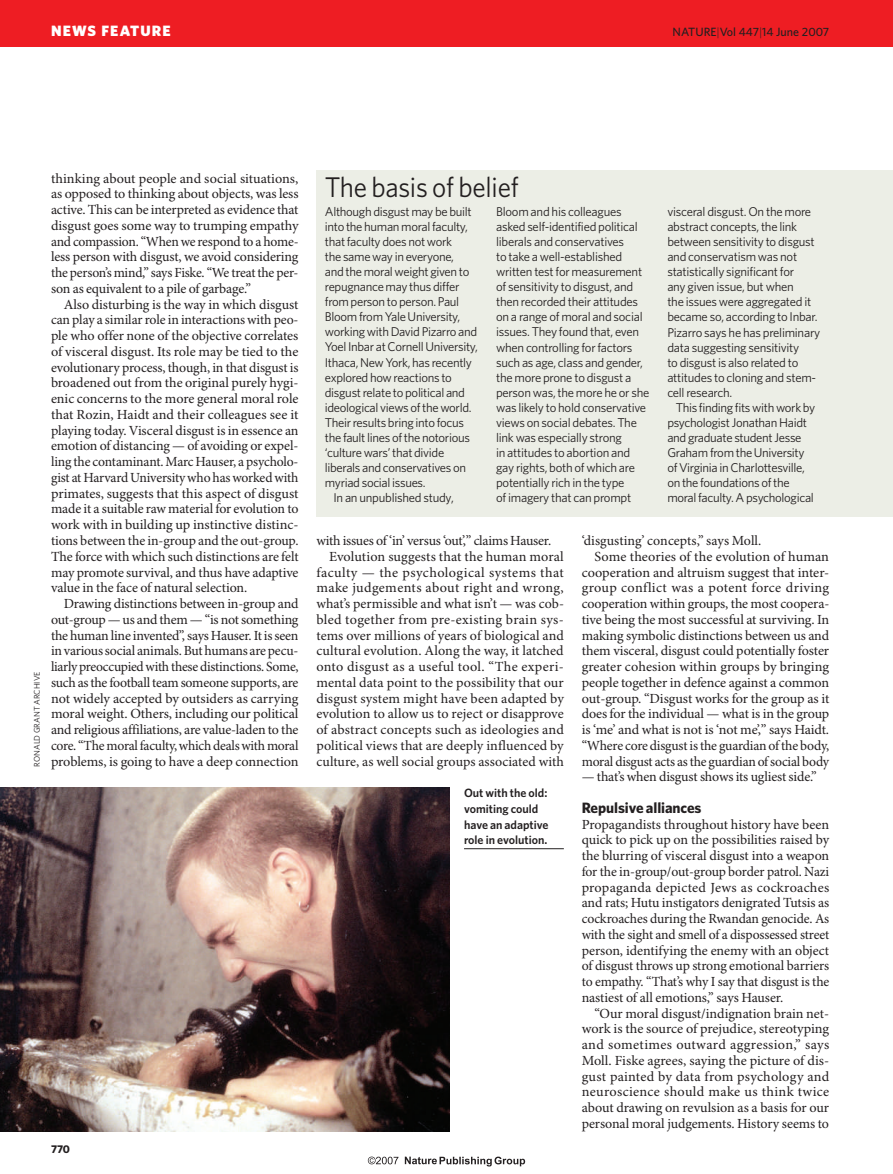
<style>
.page{position:relative;width:893px;height:1174px;background:#fff}
.page>*{position:absolute;margin:0;border:0;box-sizing:border-box;transform-origin:0 0}
.t1{font:28.5px "Whitney";letter-spacing:-.01em;color:#231f20;scale:.95 1}
.t2{font:700 15px "Whitney";letter-spacing:-.005em;color:#231f20}
.t3{font:900 15px "Whitney";letter-spacing:.075em;color:#fff}
.t4{font:13.95px/15.8px "Minion Pro";letter-spacing:-.005em;color:#231f20;text-align:justify}
.t5{font:13.95px "Minion Pro";letter-spacing:.02em;color:#231f20}
.t6{font:13.95px "Minion Pro";letter-spacing:.025em;color:#231f20}
.t7{font:13.95px "Minion Pro";letter-spacing:.015em;color:#231f20}
.t8{font:13.95px "Minion Pro";letter-spacing:.03em;color:#231f20}
.t9{font:12.75px/15px "Whitney";letter-spacing:-.025em;color:#231f20}
.t10{font:600 12px/15.8px "Whitney";color:#231f20}
.t11{font:500 12px "Whitney";color:#231f20}
.t12{font:700 11.25px "Whitney";color:#231f20}
.t13{font:8.25px "Whitney";color:#231f20}
.s1{font-weight:300}
</style>
<div class="page">
<img style="left:0;top:788px;width:449px;height:343px">
<div style="left:316px;top:170px;width:577px;height:347px;background:#eceee6"></div>
<hr style="left:464px;top:848px;width:100px;height:1px;background:#231f20">
<div style="left:0;top:0;width:893px;height:47px;background:#ee1d23"></div>
<svg style="left:405px;top:1156px;width:120px;height:10px"></svg>
<svg style="left:368px;top:1156px;width:30px;height:8px"></svg>
<p class="t3" style="left:51px;top:25px;width:121px">NEWS FEATURE</p>
<p class="t11" style="left:673px;top:27px;width:158px">NATURE<span class="s1">|</span>Vol 447<span class="s1">|</span>14 June 2007</p>
<p class="t13" style="left:34px;top:766px;width:97px;rotate:-90deg">RONALD GRANT ARCHIVE</p>
<p class="t4" style="left:51px;top:171px;width:249px">thinking about people and social situations, as opposed to thinking about objects, was less active. This can be interpreted as evidence that disgust goes some way to trumping empathy and compassion. “When we respond to a home&shy;less person with disgust, we avoid considering the person’s mind,” says Fiske. “We treat the per&shy;son as equivalent to a pile of garbage.”</p>
<p class="t4" style="left:51px;top:297px;width:249px;text-indent:13px">Also disturbing is the way in which disgust can play a similar role in interactions with peo&shy;ple who offer none of the objective correlates of visceral disgust. Its role may be tied to the evolutionary process, though, in that disgust is broadened out from the original purely hygi&shy;enic concerns to the more general moral role that Rozin, Haidt and their colleagues see it playing today. Visceral disgust is in essence an emotion of distancing — of avoiding or expel&shy;ling the contaminant. Marc Hauser, a psycholo&shy;gist at Harvard University who has worked with primates, suggests that this aspect of disgust made it a suitable raw material for evolution to work with in building up instinctive distinc&shy;tions between the in-group and the out-group.<br>The force with which such distinctions are felt may promote survival, and thus have adaptive value in the face of natural selection.</p>
<p class="t4" style="left:51px;top:597px;width:249px;text-indent:13px">Drawing distinctions between in-group and out-group — us and them — “is not something the human line invented”, says Hauser. It is seen in various social animals. But humans are pecu&shy;liarly preoccupied with these distinctions. Some, such as the football team someone supports, are not widely accepted by outsiders as carrying moral weight. Others, including our political and religious affiliations, are value-laden to the core. “The moral faculty, which deals with moral problems, is going to have a deep connection</p>
<p class="t12" style="left:51px;top:1144px;width:21px">770</p>
<h1 class="t1" style="left:325px;top:176px;width:206px">The basis of belief</h1>
<p class="t9" style="left:325px;top:205px;width:148px">Although disgust may be built</p>
<p class="t9" style="left:325px;top:220px;width:145px">into the human moral faculty,</p>
<p class="t9" style="left:325px;top:235px;width:129px">that faculty does not work</p>
<p class="t9" style="left:325px;top:250px;width:131px">the same way in everyone,</p>
<p class="t9" style="left:325px;top:265px;width:146px">and the moral weight given to</p>
<p class="t9" style="left:325px;top:280px;width:136px">repugnance may thus differ</p>
<p class="t9" style="left:325px;top:295px;width:136px">from person to person. Paul</p>
<p class="t9" style="left:325px;top:310px;width:137px">Bloom from Yale University,</p>
<p class="t9" style="left:325px;top:325px;width:154px">working with David Pizarro and</p>
<p class="t9" style="left:325px;top:340px;width:155px">Yoel Inbar at Cornell University,</p>
<p class="t9" style="left:325px;top:355px;width:149px">Ithaca, New York, has recently</p>
<p class="t9" style="left:325px;top:370px;width:129px">explored how reactions to</p>
<p class="t9" style="left:325px;top:385px;width:142px">disgust relate to political and</p>
<p class="t9" style="left:325px;top:400px;width:148px">ideological views of the world.</p>
<p class="t9" style="left:325px;top:415px;width:141px">Their results bring into focus</p>
<p class="t9" style="left:325px;top:430px;width:147px">the fault lines of the notorious</p>
<p class="t9" style="left:325px;top:445px;width:121px">‘culture wars’ that divide</p>
<p class="t9" style="left:325px;top:460px;width:143px">liberals and conservatives on</p>
<p class="t9" style="left:325px;top:475px;width:102px">myriad social issues.</p>
<p class="t9" style="left:333px;top:490px;width:122px">In an unpublished study,</p>
<p class="t9" style="left:496px;top:205px;width:155px">Bloom and his colleagues asked self-identified political liberals and conservatives<br>to take a well-established written test for measurement of sensitivity to disgust, and then recorded their attitudes on a range of moral and social issues. They found that, even when controlling for factors such as age, class and gender, the more prone to disgust a person was, the more he or she was likely to hold conservative views on social debates. The link was especially strong<br>in attitudes to abortion and gay rights, both of which are potentially rich in the type<br>of imagery that can prompt</p>
<p class="t9" style="left:667px;top:205px;width:154px">visceral disgust. On the more abstract concepts, the link between sensitivity to disgust and conservatism was not statistically significant for<br>any given issue, but when<br>the issues were aggregated it became so, according to Inbar.<br>Pizarro says he has preliminary data suggesting sensitivity<br>to disgust is also related to attitudes to cloning and stem&shy;cell research.</p>
<p class="t9" style="left:667px;top:400px;width:150px;text-indent:9px">This finding fits with work by psychologist Jonathan Haidt and graduate student Jesse<br>Graham from the University of Virginia in Charlottesville, on the foundations of the moral faculty. A psychological</p>
<p class="t4" style="left:316px;top:534px;width:236px">with issues of ‘in’ versus ‘out’,” claims Hauser.</p>
<p class="t4" style="left:329px;top:549px;width:236px">Evolution suggests that the human moral</p>
<p class="t8" style="left:316px;top:566px;width:249px">faculty — the psychological systems that</p>
<p class="t6" style="left:316px;top:582px;width:249px">make judgements about right and wrong,</p>
<p class="t4" style="left:316px;top:597px;width:249px">what’s permissible and what isn’t — was cob-</p>
<p class="t5" style="left:316px;top:614px;width:249px">bled together from pre-existing brain sys-</p>
<p class="t4" style="left:316px;top:628px;width:249px">tems over millions of years of biological and</p>
<p class="t4" style="left:316px;top:644px;width:249px">cultural evolution. Along the way, it latched</p>
<p class="t5" style="left:316px;top:661px;width:249px">onto disgust as a useful tool. “The experi-</p>
<p class="t4" style="left:316px;top:675px;width:249px">mental data point to the possibility that our</p>
<p class="t4" style="left:316px;top:691px;width:249px">disgust system might have been adapted by</p>
<p class="t4" style="left:316px;top:707px;width:249px">evolution to allow us to reject or disapprove</p>
<p class="t7" style="left:316px;top:724px;width:249px">of abstract concepts such as ideologies and</p>
<p class="t4" style="left:316px;top:738px;width:249px">political views that are deeply influenced by</p>
<p class="t4" style="left:316px;top:754px;width:249px">culture, as well social groups associated with</p>
<p class="t10" style="left:464px;top:786px;width:86px">Out with the old: vomiting could have an adaptive role in evolution.</p>
<p class="t4" style="left:582px;top:534px;width:181px">‘disgusting’ concepts,” says Moll.</p>
<p class="t4" style="left:594px;top:549px;width:236px">Some theories of the evolution of human</p>
<p class="t4" style="left:582px;top:565px;width:249px">cooperation and altruism suggest that inter-</p>
<p class="t6" style="left:582px;top:582px;width:249px">group conflict was a potent force driving</p>
<p class="t4" style="left:582px;top:597px;width:249px">cooperation within groups, the most coopera-</p>
<p class="t4" style="left:582px;top:612px;width:249px">tive being the most successful at surviving. In</p>
<p class="t4" style="left:582px;top:628px;width:249px">making symbolic distinctions between us and</p>
<p class="t4" style="left:582px;top:644px;width:249px">them visceral, disgust could potentially foster</p>
<p class="t4" style="left:582px;top:660px;width:249px">greater cohesion within groups by bringing</p>
<p class="t4" style="left:582px;top:675px;width:249px">people together in defence against a common</p>
<p class="t4" style="left:582px;top:691px;width:249px">out-group. “Disgust works for the group as it</p>
<p class="t4" style="left:582px;top:707px;width:249px">does for the individual — what is in the group</p>
<p class="t4" style="left:582px;top:723px;width:249px">is ‘me’ and what is not is ‘not me’,” says Haidt.</p>
<p class="t4" style="left:582px;top:738px;width:249px">“Where core disgust is the guardian of the body,</p>
<p class="t4" style="left:582px;top:754px;width:249px">moral disgust acts as the guardian of social body</p>
<p class="t4" style="left:582px;top:770px;width:237px">— that’s when disgust shows its ugliest side.”</p>
<p class="t2" style="left:582px;top:802px;width:121px">Repulsive alliances</p>
<p class="t4" style="left:582px;top:817px;width:249px">Propagandists throughout history have been quick to pick up on the possibilities raised by the blurring of visceral disgust into a weapon for the in-group/out-group border patrol. Nazi propaganda depicted Jews as cockroaches and rats; Hutu instigators denigrated Tutsis as cockroaches during the Rwandan genocide. As with the sight and smell of a dispossessed street person, identifying the enemy with an object of disgust throws up strong emotional barriers to empathy. “That’s why I say that disgust is the nastiest of all emotions,” says Hauser.</p>
<p class="t4" style="left:582px;top:1006px;width:249px;text-indent:13px">“Our moral disgust/indignation brain net&shy;work is the source of prejudice, stereotyping and sometimes outward aggression,” says Moll. Fiske agrees, saying the picture of dis&shy;gust painted by data from psychology and neuroscience should make us think twice about drawing on revulsion as a basis for our personal moral judgements. History seems to</p>
</div>
